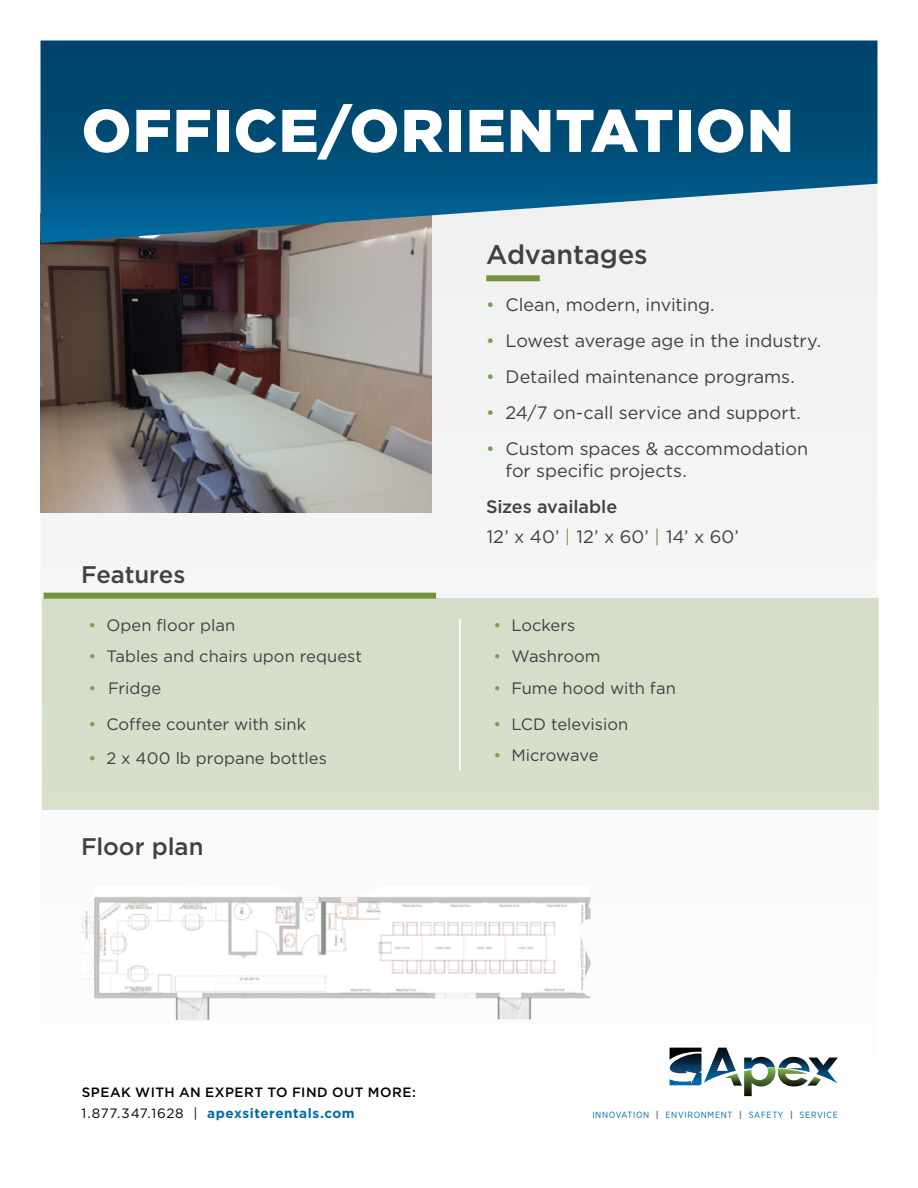
<style>
.page{position:relative;width:918px;height:1188px;background:#fff}
.page>*{position:absolute;margin:0;border:0;box-sizing:border-box;transform-origin:0 0}
.t1{font:900 60px "Gotham Pro";letter-spacing:.02em;color:#fff}
.t2{font:500 27px "Gotham Pro";letter-spacing:-.005em;color:#414042}
.t3{font:500 24px "Gotham Pro";letter-spacing:-.005em;color:#414042}
.t4{font:18px/22.5px "Gotham Pro";letter-spacing:-.005em;color:#414042}
.t5{font:16.5px "Gotham Pro";color:#414042}
.t6{font:500 13.5px/21px "Gotham Pro";letter-spacing:.035em;color:#000}
.t7{font:9px "Gotham Narrow";letter-spacing:.075em;color:#006da3}
.s1{color:#819b4f}
.s2{font-weight:500}
.s3{font-weight:400}
.s4{font-weight:700;color:#006da3}
.s5{font-weight:700;color:#6d6e71}
</style>
<div class="page">
<div style="left:41px;top:243px;width:837px;height:854px;background:#f6f6f6"></div>
<img style="left:40px;top:243px;width:392px;height:270px">
<svg style="left:40px;top:40px;width:838px;height:203px;background:#206285"></svg>
<img style="left:670px;top:1060px;width:32px;height:26px">
<img style="left:704px;top:1048px;width:32px;height:35px">
<img style="left:744px;top:1057px;width:31px;height:39px">
<img style="left:778px;top:1057px;width:32px;height:11px">
<img style="left:808px;top:1058px;width:30px;height:26px">
<img style="left:725px;top:1073px;width:17px;height:13px">
<img style="left:778px;top:1068px;width:30px;height:19px">
<img style="left:807px;top:1076px;width:14px;height:10px">
<svg style="left:670px;top:1048px;width:32px;height:12px"></svg>
<div style="left:486px;top:275px;width:54px;height:6px;background:#75933f"></div>
<img style="left:81px;top:886px;width:300px;height:145px">
<div style="left:42px;top:599px;width:837px;height:211px;background:#d6dfca"></div>
<div style="left:44px;top:593px;width:392px;height:6px;background:#75933f"></div>
<hr style="left:459px;top:619px;width:2px;height:151px;background:#fff">
<h1 class="t1" style="left:82px;top:96px;width:714px">OFFICE/ORIENTATION</h1>
<h2 class="t2" style="left:486px;top:239px;width:163px">Advantages</h2>
<p class="t4" style="left:486px;top:293px;width:230px"><span class="s1">•</span> Clean, modern, inviting.</p>
<p class="t4" style="left:486px;top:329px;width:336px"><span class="s1">•</span> Lowest average age in the industry.</p>
<p class="t4" style="left:486px;top:365px;width:310px"><span class="s1">•</span> Detailed maintenance programs.</p>
<p class="t4" style="left:486px;top:401px;width:316px"><span class="s1">•</span> 24/7 on-call service and support.</p>
<p class="t4" style="left:506px;top:437px;width:304px;text-indent:-19px"><span class="s1">•</span> Custom spaces &amp; accommodation for specific projects.</p>
<h3 class="t3" style="left:81px;top:561px;width:106px">Features</h3>
<p class="t5" style="left:89px;top:616px;width:148px"><span class="s1">•</span> Open floor plan</p>
<p class="t5" style="left:89px;top:647px;width:275px"><span class="s1">•</span> Tables and chairs upon request</p>
<p class="t5" style="left:89px;top:679px;width:74px"><span class="s1">•</span> Fridge</p>
<p class="t5" style="left:89px;top:715px;width:219px"><span class="s1">•</span> Coffee counter with sink</p>
<p class="t5" style="left:89px;top:749px;width:240px"><span class="s1">•</span> 2 x 400 lb propane bottles</p>
<h3 class="t3" style="left:81px;top:833px;width:124px">Floor plan</h3>
<p class="t4" style="left:486px;top:492px;width:255px;line-height:29.7px"><span class="s2">Sizes available<br></span>12’ x 40’ <span class="s1">|</span> 12’ x 60’ <span class="s1">|</span> 14’ x 60’</p>
<p class="t5" style="left:494px;top:616px;width:83px"><span class="s1">•</span> Lockers</p>
<p class="t5" style="left:494px;top:647px;width:109px"><span class="s1">•</span> Washroom</p>
<p class="t5" style="left:494px;top:679px;width:184px"><span class="s1">•</span> Fume hood with fan</p>
<p class="t5" style="left:494px;top:715px;width:136px"><span class="s1">•</span> LCD television</p>
<p class="t5" style="left:494px;top:746px;width:106px"><span class="s1">•</span> Microwave</p>
<p class="t6" style="left:82px;top:1081px;width:336px">SPEAK WITH AN EXPERT TO FIND OUT MORE:<br><span class="s3">1.877.347.1628 |</span> <span class="s4">apexsiterentals.com</span></p>
<p class="t7" style="left:592px;top:1109px;width:247px">INNOVATION <span class="s5">|</span> ENVIRONMENT <span class="s5">|</span> SAFETY <span class="s5">|</span> SERVICE</p>
</div>
